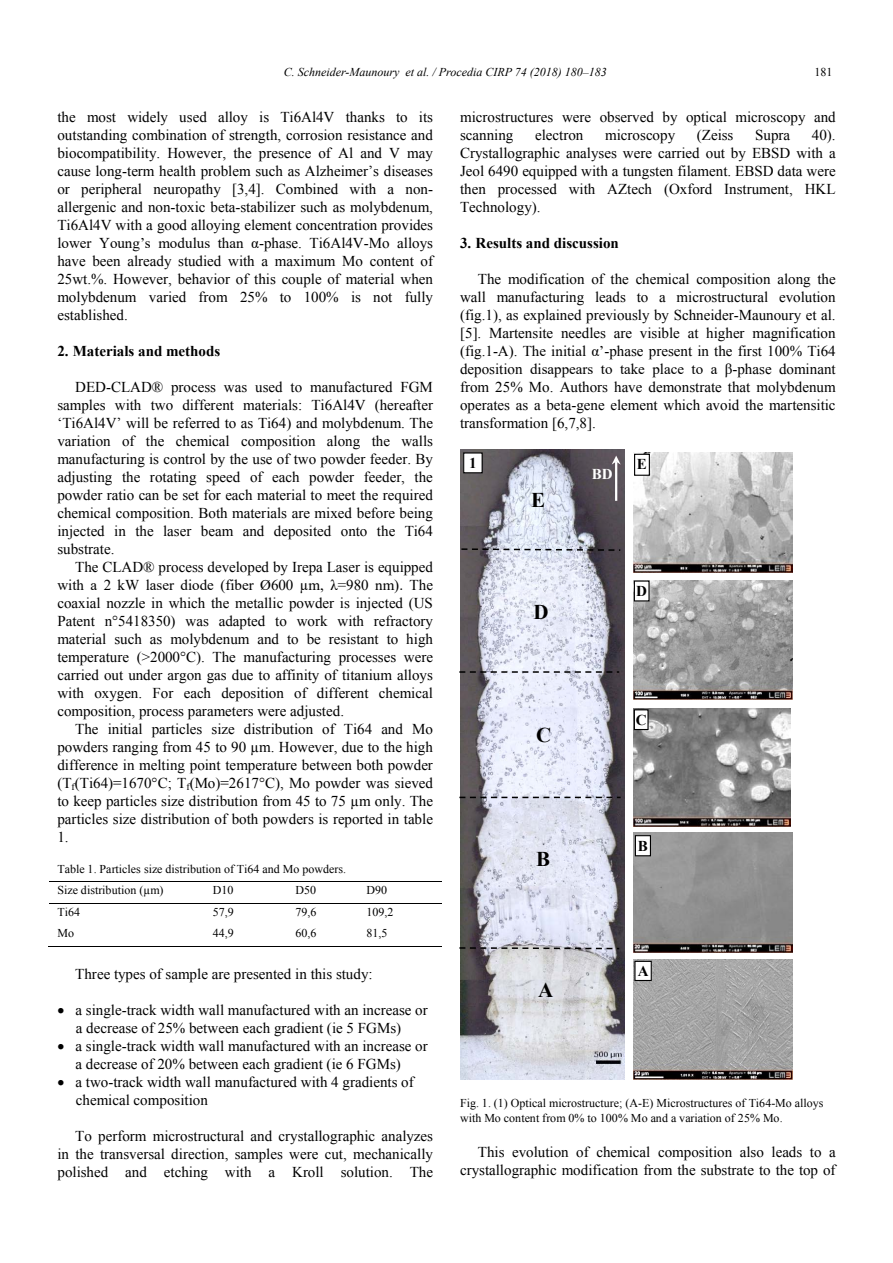
<style>
.page{position:relative;width:893px;height:1263px;background:#fff}
.page>*{position:absolute;margin:0;border:0;box-sizing:border-box;transform-origin:0 0}
.t1{font:700 21px "Times New Roman";color:#000}
.t2{font:15px/18px "Times New Roman";color:#000;text-align:justify}
.t3{font:700 15px "Times New Roman";color:#000}
.t4{font:700 15px "Times New Roman";color:#fff}
.RH_Left{font:12px/21.8px "Times New Roman";color:#000}
.RH_Left-2{font:italic 12px "Times New Roman";color:#000}
</style>
<div class="page">
<hr style="left:49px;top:881px;width:156px;height:1px;background:#000">
<hr style="left:205px;top:881px;width:83px;height:1px;background:#000">
<hr style="left:288px;top:881px;width:70px;height:1px;background:#000">
<hr style="left:359px;top:881px;width:82px;height:1px;background:#000">
<hr style="left:49px;top:903px;width:156px;height:1px;background:#000">
<hr style="left:205px;top:903px;width:83px;height:1px;background:#000">
<hr style="left:288px;top:903px;width:70px;height:1px;background:#000">
<hr style="left:359px;top:903px;width:82px;height:1px;background:#000">
<hr style="left:48px;top:946px;width:157px;height:1px;background:#000">
<hr style="left:204px;top:946px;width:84px;height:1px;background:#000">
<hr style="left:287px;top:946px;width:71px;height:1px;background:#000">
<hr style="left:358px;top:946px;width:83px;height:1px;background:#000">
<img style="left:460px;top:449px;width:164px;height:630px">
<img style="left:634px;top:453px;width:159px;height:119px">
<div style="left:634px;top:454px;width:16px;height:22px;border:1px solid #000"></div>
<img style="left:635px;top:455px;width:14px;height:20px">
<img style="left:633px;top:580px;width:159px;height:119px">
<div style="left:634px;top:580px;width:16px;height:21px;border:1px solid #000"></div>
<img style="left:635px;top:582px;width:13px;height:18px">
<img style="left:633px;top:708px;width:158px;height:118px">
<div style="left:634px;top:709px;width:15px;height:21px;border:1px solid #000"></div>
<img style="left:635px;top:710px;width:12px;height:19px">
<img style="left:633px;top:833px;width:160px;height:119px">
<div style="left:635px;top:835px;width:16px;height:21px;border:1px solid #000"></div>
<img style="left:636px;top:836px;width:14px;height:19px">
<img style="left:633px;top:960px;width:160px;height:119px">
<div style="left:634px;top:961px;width:18px;height:20px;border:1px solid #000"></div>
<img style="left:635px;top:962px;width:16px;height:18px">
<svg style="left:459px;top:671px;width:160px;height:2px"></svg>
<svg style="left:459px;top:797px;width:162px;height:1px"></svg>
<svg style="left:459px;top:946px;width:162px;height:4px"></svg>
<svg style="left:460px;top:548px;width:162px;height:4px"></svg>
<hr style="left:615px;top:462px;width:2px;height:39px;background:#fff">
<svg style="left:612px;top:456px;width:9px;height:9px"></svg>
<div style="left:464px;top:453px;width:18px;height:20px;background:#fff"></div>
<div style="left:463px;top:452px;width:20px;height:21px;border:1px solid #000"></div>
<p class="RH_Left-2" style="left:284px;top:64px;width:325px">C. Schneider-Maunoury et al. / Procedia CIRP 74 (2018) 180–183</p>
<p class="RH_Left" style="left:815px;top:61px;width:19px">181</p>
<p class="t2" style="left:57px;top:108px;width:377px">the most widely used alloy is Ti6Al4V thanks to its outstanding combination of strength, corrosion resistance and biocompatibility. However, the presence of Al and V may cause long-term health problem such as Alzheimer’s diseases or peripheral neuropathy [3,4]. Combined with a non&shy;allergenic and non-toxic beta-stabilizer such as molybdenum, Ti6Al4V with a good alloying element concentration provides lower Young’s modulus than α-phase. Ti6Al4V-Mo alloys have been already studied with a maximum Mo content of 25wt.%. However, behavior of this couple of material when molybdenum varied from 25% to 100% is not fully established.</p>
<p class="t3" style="left:57px;top:341px;width:164px">2. Materials and methods</p>
<p class="t2" style="left:75px;top:378px;width:359px">DED-CLAD® process was used to manufactured FGM</p>
<p class="t2" style="left:57px;top:396px;width:377px">samples with two different materials: Ti6Al4V (hereafter</p>
<p class="t2" style="left:57px;top:414px;width:377px">‘Ti6Al4V’ will be referred to as Ti64) and molybdenum. The</p>
<p class="t2" style="left:57px;top:432px;width:377px">variation of the chemical composition along the walls</p>
<p class="t2" style="left:57px;top:450px;width:377px">manufacturing is control by the use of two powder feeder. By</p>
<p class="t2" style="left:57px;top:468px;width:377px">adjusting the rotating speed of each powder feeder, the</p>
<p class="t2" style="left:57px;top:486px;width:377px">powder ratio can be set for each material to meet the required</p>
<p class="t2" style="left:57px;top:504px;width:377px">chemical composition. Both materials are mixed before being</p>
<p class="t2" style="left:57px;top:522px;width:377px">injected in the laser beam and deposited onto the Ti64</p>
<p class="t2" style="left:57px;top:540px;width:59px">substrate.</p>
<p class="t2" style="left:75px;top:558px;width:359px">The CLAD® process developed by Irepa Laser is equipped</p>
<p class="t2" style="left:57px;top:575px;width:377px">with a 2 kW laser diode (fiber Ø600 µm, λ=980 nm). The</p>
<p class="t2" style="left:57px;top:594px;width:377px">coaxial nozzle in which the metallic powder is injected (US</p>
<p class="t2" style="left:57px;top:612px;width:377px">Patent n°5418350) was adapted to work with refractory</p>
<p class="t2" style="left:57px;top:630px;width:377px">material such as molybdenum and to be resistant to high</p>
<p class="t2" style="left:57px;top:648px;width:377px">temperature (&gt;2000°C). The manufacturing processes were</p>
<p class="t2" style="left:57px;top:666px;width:377px">carried out under argon gas due to affinity of titanium alloys</p>
<p class="t2" style="left:57px;top:684px;width:377px">with oxygen. For each deposition of different chemical</p>
<p class="t2" style="left:57px;top:702px;width:288px">composition, process parameters were adjusted.</p>
<p class="t2" style="left:75px;top:720px;width:359px">The initial particles size distribution of Ti64 and Mo</p>
<p class="t2" style="left:57px;top:738px;width:377px">powders ranging from 45 to 90 µm. However, due to the high</p>
<p class="t2" style="left:57px;top:756px;width:377px">difference in melting point temperature between both powder</p>
<p class="t2" style="left:57px;top:774px;width:377px">(T<sub>f</sub>(Ti64)=1670°C; T<sub>f</sub>(Mo)=2617°C), Mo powder was sieved</p>
<p class="t2" style="left:57px;top:792px;width:377px">to keep particles size distribution from 45 to 75 µm only. The</p>
<p class="t2" style="left:57px;top:810px;width:377px">particles size distribution of both powders is reported in table</p>
<p class="t2" style="left:57px;top:828px;width:13px">1.</p>
<p class="RH_Left" style="left:57px;top:857px;width:290px">Table 1. Particles size distribution of Ti64 and Mo powders.<br>Size distribution (µm)</p>
<p class="t2" style="left:460px;top:108px;width:377px">microstructures were observed by optical microscopy and scanning</p>
<p class="t2" style="left:460px;top:126px;width:377px;text-indent:352px">40).<br>Crystallographic analyses were carried out by EBSD with a Jeol 6490 equipped with a tungsten filament. EBSD data were then processed with AZtech (Oxford Instrument, HKL Technology).</p>
<p class="t3" style="left:460px;top:233px;width:160px">3. Results and discussion</p>
<p class="t2" style="left:460px;top:270px;width:377px;text-indent:18px">The modification of the chemical composition along the wall manufacturing leads to a microstructural evolution (fig.1), as explained previously by Schneider-Maunoury et al. [5]. Martensite needles are visible at higher magnification (fig.1-A). The initial α’-phase present in the first 100% Ti64 deposition disappears to take place to a β-phase dominant from 25% Mo. Authors have demonstrate that molybdenum operates as a beta-gene element which avoid the martensitic transformation [6,7,8].</p>
<p class="t2" style="left:535px;top:126px;width:50px">electron</p>
<p class="t2" style="left:605px;top:126px;width:71px">microscopy</p>
<p class="t2" style="left:697px;top:126px;width:38px">(Zeiss</p>
<p class="t2" style="left:755px;top:126px;width:37px">Supra</p>
<p class="t3" style="left:469px;top:453px;width:9px">1</p>
<p class="t3" style="left:637px;top:454px;width:12px">E</p>
<p class="t4" style="left:592px;top:463px;width:22px">BD</p>
<p class="t1" style="left:531px;top:485px;width:15px">E</p>
<p class="t3" style="left:636px;top:581px;width:12px">D</p>
<p class="t1" style="left:533px;top:597px;width:17px">D</p>
<p class="t3" style="left:636px;top:709px;width:12px">C</p>
<p class="t1" style="left:536px;top:721px;width:17px">C</p>
<p class="t3" style="left:638px;top:835px;width:12px">B</p>
<p class="t1" style="left:536px;top:845px;width:15px">B</p>
<p class="RH_Left" style="left:213px;top:879px;width:22px">D10</p>
<p class="RH_Left" style="left:296px;top:879px;width:22px">D50</p>
<p class="RH_Left" style="left:366px;top:879px;width:22px">D90</p>
<p class="RH_Left" style="left:57px;top:901px;width:24px">Ti64</p>
<p class="RH_Left" style="left:213px;top:901px;width:23px">57,9</p>
<p class="RH_Left" style="left:296px;top:901px;width:23px">79,6</p>
<p class="RH_Left" style="left:366px;top:901px;width:29px">109,2</p>
<p class="RH_Left" style="left:57px;top:922px;width:18px">Mo</p>
<p class="RH_Left" style="left:213px;top:922px;width:23px">44,9</p>
<p class="RH_Left" style="left:296px;top:922px;width:23px">60,6</p>
<p class="RH_Left" style="left:366px;top:922px;width:23px">81,5</p>
<p class="t2" style="left:75px;top:965px;width:299px">Three types of sample are presented in this study:</p>
<p class="t2" style="left:57px;top:1001px;width:372px;text-align:center">• a single-track width wall manufactured with an increase or a decrease of 25% between each gradient (ie 5 FGMs)</p>
<p class="t2" style="left:57px;top:1037px;width:372px;text-align:center">• a single-track width wall manufactured with an increase or a decrease of 20% between each gradient (ie 6 FGMs)</p>
<p class="t2" style="left:76px;top:1073px;width:339px;text-indent:-18px">• a two-track width wall manufactured with 4 gradients of chemical composition</p>
<p class="t2" style="left:57px;top:1127px;width:377px;text-indent:18px">To perform microstructural and crystallographic analyzes in the transversal direction, samples were cut, mechanically polished and etching with a Kroll solution. The</p>
<p class="t1" style="left:538px;top:976px;width:17px">A</p>
<p class="t3" style="left:638px;top:961px;width:12px">A</p>
<p class="RH_Left" style="left:460px;top:1095px;width:365px;line-height:15px">Fig. 1. (1) Optical microstructure; (A-E) Microstructures of Ti64-Mo alloys with Mo content from 0% to 100% Mo and a variation of 25% Mo.</p>
<p class="t2" style="left:460px;top:1143px;width:377px;text-align:right">This evolution of chemical composition also leads to a crystallographic modification from the substrate to the top of</p>
</div>
